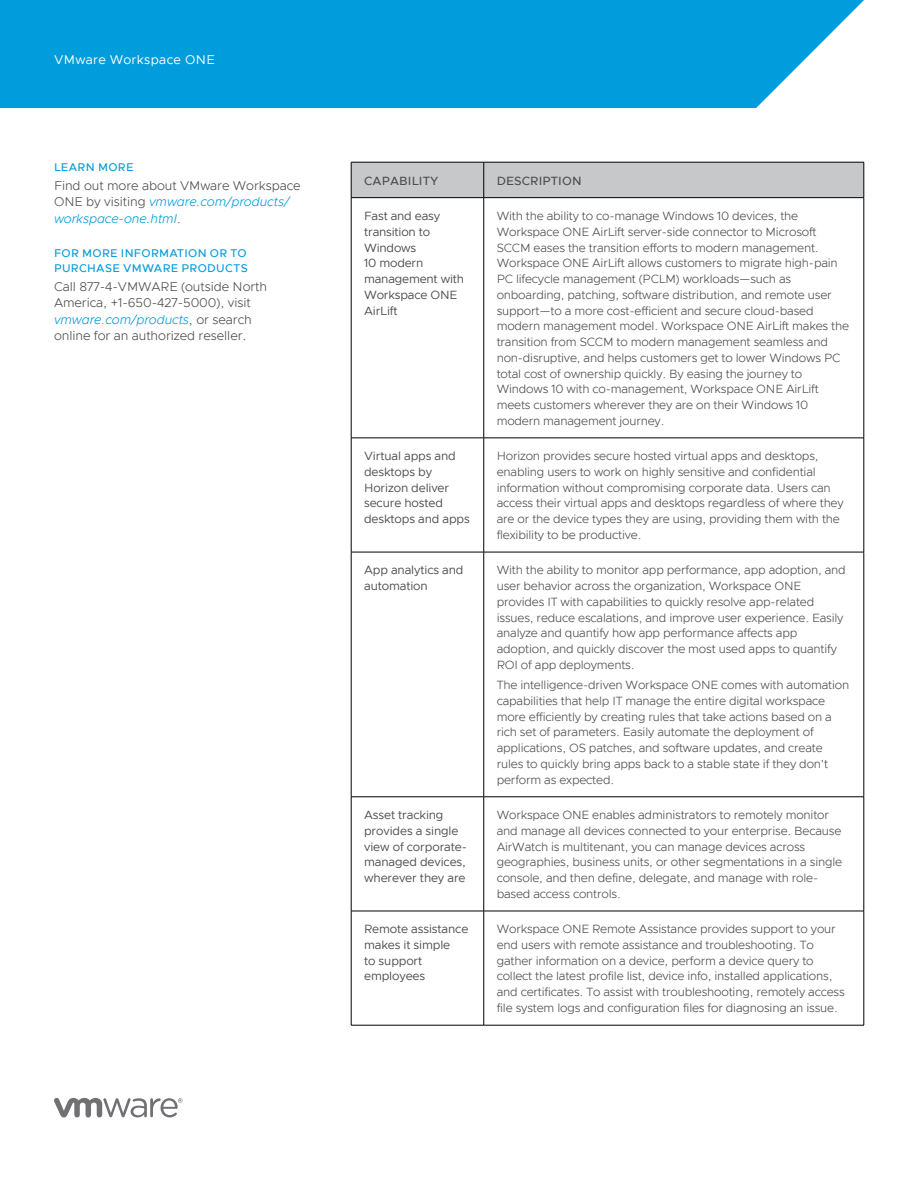
<style>
.page{position:relative;width:918px;height:1188px;background:#fff}
.page>*{position:absolute;margin:0;border:0;box-sizing:border-box;transform-origin:0 0}
.t1{font:300 12.75px/16.5px "Metropolis";letter-spacing:-.005em;color:#4d4d4f}
.t2{font:12.75px "Metropolis";letter-spacing:.025em;color:#fff}
.t3{font:300 12px/15.8px "Metropolis";letter-spacing:-.015em;color:#4d4d4f}
.t4{font:12px/15.8px "Metropolis";letter-spacing:-.01em;color:#4d4d4f}
.t5{font:500 12px "Metropolis";letter-spacing:.01em;color:#4d4d4f}
.t6{font:500 11.25px/15px "Metropolis";letter-spacing:.03em;color:#009cdc}
.s1{font-style:italic;color:#009cdc}
</style>
<div class="page">
<svg style="left:54px;top:1098px;width:129px;height:19px"></svg>
<div style="left:0;top:0;width:864px;height:108px;background:#009cdc"></div>
<div style="left:352px;top:163px;width:512px;height:34px;background:#c7c8ca"></div>
<svg style="left:352px;top:198px;width:512px;height:827px"></svg>
<hr style="left:351px;top:198px;width:1px;height:240px;background:#000">
<hr style="left:483px;top:198px;width:1px;height:240px;background:#000">
<hr style="left:864px;top:198px;width:1px;height:240px;background:#000">
<hr style="left:351px;top:438px;width:133px;height:1px;background:#000">
<hr style="left:351px;top:438px;width:1px;height:114px;background:#000">
<hr style="left:484px;top:438px;width:380px;height:1px;background:#000">
<hr style="left:483px;top:438px;width:1px;height:114px;background:#000">
<hr style="left:864px;top:438px;width:1px;height:114px;background:#000">
<hr style="left:351px;top:552px;width:133px;height:1px;background:#000">
<hr style="left:351px;top:552px;width:1px;height:245px;background:#000">
<hr style="left:484px;top:552px;width:380px;height:1px;background:#000">
<hr style="left:483px;top:552px;width:1px;height:245px;background:#000">
<hr style="left:864px;top:552px;width:1px;height:245px;background:#000">
<hr style="left:351px;top:797px;width:133px;height:1px;background:#000">
<hr style="left:351px;top:797px;width:1px;height:114px;background:#000">
<hr style="left:484px;top:797px;width:380px;height:1px;background:#000">
<hr style="left:483px;top:797px;width:1px;height:114px;background:#000">
<hr style="left:864px;top:797px;width:1px;height:114px;background:#000">
<hr style="left:351px;top:911px;width:133px;height:1px;background:#000">
<hr style="left:351px;top:911px;width:1px;height:114px;background:#000">
<hr style="left:484px;top:911px;width:380px;height:1px;background:#000">
<hr style="left:483px;top:911px;width:1px;height:114px;background:#000">
<hr style="left:864px;top:911px;width:1px;height:114px;background:#000">
<hr style="left:351px;top:1025px;width:133px;height:1px;background:#000">
<hr style="left:484px;top:1025px;width:380px;height:1px;background:#000">
<hr style="left:351px;top:162px;width:133px;height:1px;background:#000">
<hr style="left:351px;top:162px;width:1px;height:35px;background:#000">
<hr style="left:484px;top:162px;width:380px;height:1px;background:#000">
<hr style="left:483px;top:162px;width:1px;height:35px;background:#000">
<hr style="left:864px;top:162px;width:1px;height:35px;background:#000">
<hr style="left:351px;top:197px;width:133px;height:1px;background:#000">
<hr style="left:484px;top:197px;width:380px;height:1px;background:#000">
<p class="t2" style="left:54px;top:52px;width:162px">VMware Workspace ONE</p>
<p class="t6" style="left:54px;top:160px;width:81px">LEARN MORE</p>
<p class="t1" style="left:54px;top:177px;width:248px">Find out more about VMware Workspace<br>ONE by visiting <span class="s1">vmware.com/products/ workspace-one.html</span>.</p>
<p class="t6" style="left:54px;top:246px;width:195px">FOR MORE INFORMATION OR TO<br>PURCHASE VMWARE PRODUCTS</p>
<p class="t1" style="left:54px;top:278px;width:215px">Call 877-4-VMWARE (outside North America, +1-650-427-5000), visit <span class="s1">vmware.com/products</span>, or search online for an authorized reseller.</p>
<p class="t5" style="left:364px;top:173px;width:76px">CAPABILITY</p>
<p class="t5" style="left:497px;top:173px;width:86px">DESCRIPTION</p>
<p class="t4" style="left:364px;top:208px;width:101px">Fast and easy transition to<br>Windows<br>10 modern management with<br>Workspace ONE<br>AirLift</p>
<p class="t3" style="left:497px;top:208px;width:354px">With the ability to co-manage Windows 10 devices, the Workspace ONE AirLift server-side connector to Microsoft SCCM eases the transition efforts to modern management.<br>Workspace ONE AirLift allows customers to migrate high-pain PC lifecycle management (PCLM) workloads—such as onboarding, patching, software distribution, and remote user support—to a more cost-efficient and secure cloud-based modern management model. Workspace ONE AirLift makes the transition from SCCM to modern management seamless and non-disruptive, and helps customers get to lower Windows PC total cost of ownership quickly. By easing the journey to Windows 10 with co-management, Workspace ONE AirLift meets customers wherever they are on their Windows 10 modern management journey.</p>
<p class="t4" style="left:364px;top:448px;width:107px">Virtual apps and desktops by<br>Horizon deliver secure hosted desktops and apps</p>
<p class="t3" style="left:497px;top:448px;width:349px">Horizon provides secure hosted virtual apps and desktops, enabling users to work on highly sensitive and confidential information without compromising corporate data. Users can access their virtual apps and desktops regardless of where they are or the device types they are using, providing them with the flexibility to be productive.</p>
<p class="t4" style="left:364px;top:562px;width:101px">App analytics and automation</p>
<p class="t3" style="left:497px;top:562px;width:351px">With the ability to monitor app performance, app adoption, and user behavior across the organization, Workspace ONE provides IT with capabilities to quickly resolve app-related issues, reduce escalations, and improve user experience. Easily analyze and quantify how app performance affects app adoption, and quickly discover the most used apps to quantify ROI of app deployments.</p>
<p class="t3" style="left:497px;top:677px;width:354px">The intelligence-driven Workspace ONE comes with automation capabilities that help IT manage the entire digital workspace more efficiently by creating rules that take actions based on a rich set of parameters. Easily automate the deployment of applications, OS patches, and software updates, and create rules to quickly bring apps back to a stable state if they don’t perform as expected.</p>
<p class="t4" style="left:364px;top:807px;width:104px">Asset tracking provides a single view of corporate&shy;managed devices, wherever they are</p>
<p class="t3" style="left:497px;top:807px;width:347px">Workspace ONE enables administrators to remotely monitor and manage all devices connected to your enterprise. Because AirWatch is multitenant, you can manage devices across geographies, business units, or other segmentations in a single console, and then define, delegate, and manage with role&shy;based access controls.</p>
<p class="t4" style="left:364px;top:921px;width:106px">Remote assistance makes it simple<br>to support employees</p>
<p class="t3" style="left:497px;top:921px;width:350px">Workspace ONE Remote Assistance provides support to your end users with remote assistance and troubleshooting. To gather information on a device, perform a device query to collect the latest profile list, device info, installed applications, and certificates. To assist with troubleshooting, remotely access file system logs and configuration files for diagnosing an issue.</p>
</div>
